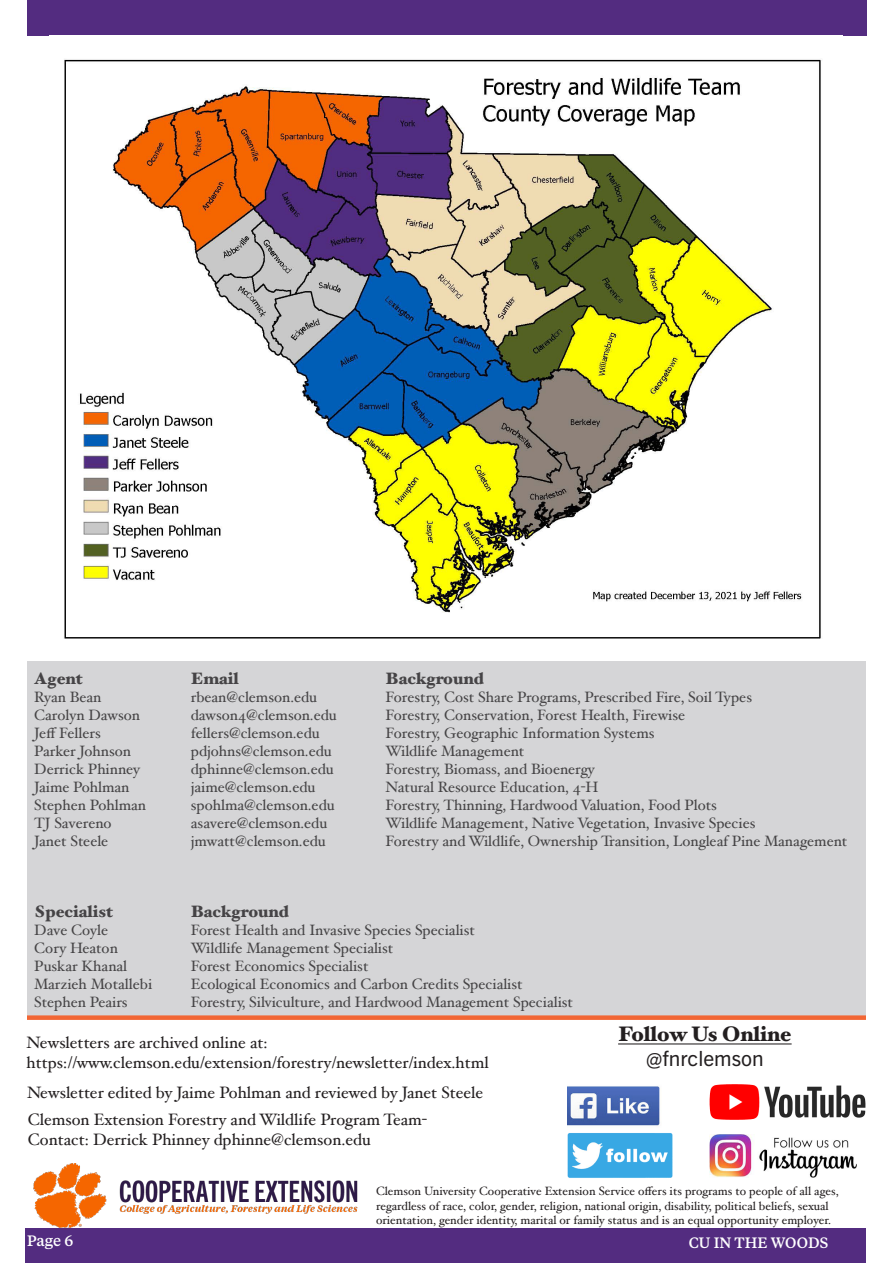
<style>
.page{position:relative;width:893px;height:1263px;background:#fff}
.page>*{position:absolute;margin:0;border:0;box-sizing:border-box;transform-origin:0 0}
.Article_Style{font:900 21px "Hoefler Text";color:#231f20}
.t1{font:21px "Trade Gothic Next LT Pro";color:#231f20}
.Article_Style-2{font:16.5px "Hoefler Text";color:#231f20}
.Article_Style-3{font:900 16.5px "Hoefler Text";color:#231f20}
.Article_Style-4{font:15px "Hoefler Text";color:#231f20}
.t2{font:500 15px "Tiempos Text";color:#fff}
.Caption_Style{font:12px/14.4px "Hoefler Text";color:#231f20}
</style>
<div class="page">
<div style="left:26px;top:1228px;width:840px;height:35px;background:#532c80"></div>
<div style="left:27px;top:0;width:839px;height:35px;background:#532c80"></div>
<img style="left:64px;top:59px;width:758px;height:580px">
<img style="left:33px;top:1163px;width:325px;height:64px">
<div style="left:27px;top:661px;width:839px;height:355px;background:#d5d5d7"></div>
<div style="left:27px;top:1015px;width:839px;height:5px;background:#f26634"></div>
<img style="left:568px;top:1086px;width:92px;height:40px">
<img style="left:709px;top:1135px;width:148px;height:42px">
<img style="left:568px;top:1133px;width:105px;height:45px">
<hr style="left:618px;top:1043px;width:174px;height:1px;background:#231f20">
<img style="left:709px;top:1085px;width:157px;height:35px">
<p class="Article_Style-3" style="left:34px;top:669px;width:50px">Agent</p>
<p class="Article_Style-4" style="left:34px;top:688px;width:69px">Ryan Bean</p>
<p class="Article_Style-4" style="left:34px;top:706px;width:107px">Carolyn Dawson</p>
<p class="Article_Style-4" style="left:34px;top:724px;width:68px">Jeff Fellers</p>
<p class="Article_Style-4" style="left:34px;top:742px;width:98px">Parker Johnson</p>
<p class="Article_Style-4" style="left:34px;top:760px;width:107px">Derrick Phinney</p>
<p class="Article_Style-4" style="left:34px;top:778px;width:97px">Jaime Pohlman</p>
<p class="Article_Style-4" style="left:34px;top:796px;width:113px">Stephen Pohlman</p>
<p class="Article_Style-4" style="left:34px;top:814px;width:79px">TJ Savereno</p>
<p class="Article_Style-4" style="left:34px;top:832px;width:75px">Janet Steele</p>
<p class="Article_Style-3" style="left:191px;top:669px;width:49px">Email</p>
<p class="Article_Style-4" style="left:191px;top:688px;width:128px">rbean@clemson.edu</p>
<p class="Article_Style-4" style="left:191px;top:706px;width:147px">dawson4@clemson.edu</p>
<p class="Article_Style-4" style="left:191px;top:724px;width:130px">fellers@clemson.edu</p>
<p class="Article_Style-4" style="left:191px;top:742px;width:142px">pdjohns@clemson.edu</p>
<p class="Article_Style-4" style="left:191px;top:760px;width:144px">dphinne@clemson.edu</p>
<p class="Article_Style-4" style="left:191px;top:778px;width:126px">jaime@clemson.edu</p>
<p class="Article_Style-4" style="left:191px;top:796px;width:145px">spohlma@clemson.edu</p>
<p class="Article_Style-4" style="left:191px;top:814px;width:138px">asavere@clemson.edu</p>
<p class="Article_Style-4" style="left:191px;top:832px;width:136px">jmwatt@clemson.edu</p>
<p class="Article_Style-3" style="left:386px;top:669px;width:100px">Background</p>
<p class="Article_Style-4" style="left:386px;top:688px;width:368px">Forestry, Cost Share Programs, Prescribed Fire, Soil Types</p>
<p class="Article_Style-4" style="left:386px;top:706px;width:301px">Forestry, Conservation, Forest Health, Firewise</p>
<p class="Article_Style-4" style="left:386px;top:724px;width:270px">Forestry, Geographic Information Systems</p>
<p class="Article_Style-4" style="left:386px;top:742px;width:140px">Wildlife Management</p>
<p class="Article_Style-4" style="left:386px;top:760px;width:211px">Forestry, Biomass, and Bioenergy</p>
<p class="Article_Style-4" style="left:386px;top:778px;width:214px">Natural Resource Education, 4-H</p>
<p class="Article_Style-4" style="left:386px;top:796px;width:333px">Forestry, Thinning, Hardwood Valuation, Food Plots</p>
<p class="Article_Style-4" style="left:386px;top:814px;width:371px">Wildlife Management, Native Vegetation, Invasive Species</p>
<p class="Article_Style-4" style="left:386px;top:832px;width:463px">Forestry and Wildlife, Ownership Transition, Longleaf Pine Management</p>
<p class="Article_Style-3" style="left:191px;top:902px;width:100px">Background</p>
<p class="Article_Style-4" style="left:191px;top:921px;width:286px">Forest Health and Invasive Species Specialist</p>
<p class="Article_Style-4" style="left:191px;top:939px;width:204px">Wildlife Management Specialist</p>
<p class="Article_Style-4" style="left:191px;top:957px;width:179px">Forest Economics Specialist</p>
<p class="Article_Style-4" style="left:191px;top:975px;width:333px">Ecological Economics and Carbon Credits Specialist</p>
<p class="Article_Style-4" style="left:191px;top:993px;width:384px">Forestry, Silviculture, and Hardwood Management Specialist</p>
<p class="Article_Style-2" style="left:27px;top:1033px;width:242px">Newsletters are archived online at:</p>
<p class="Article_Style-2" style="left:27px;top:1052px;width:464px">https://www.clemson.edu/extension/forestry/newsletter/index.html</p>
<p class="Article_Style-2" style="left:27px;top:1083px;width:458px">Newsletter edited by Jaime Pohlman and reviewed by Janet Steele</p>
<p class="Article_Style-2" style="left:28px;top:1109px;width:401px">Clemson Extension Forestry and Wildlife Program Team-</p>
<p class="Article_Style-2" style="left:28px;top:1129px;width:345px">Contact: Derrick Phinney dphinne@clemson.edu</p>
<p class="Caption_Style" style="left:376px;top:1184px;width:464px">Clemson University Cooperative Extension Service offers its programs to people of all ages, regardless of race, color, gender, religion, national origin, disability, political beliefs, sexual orientation, gender identity, marital or family status and is an equal opportunity employer.</p>
<p class="Article_Style-3" style="left:34px;top:902px;width:80px">Specialist</p>
<p class="Article_Style-4" style="left:34px;top:921px;width:75px">Dave Coyle</p>
<p class="Article_Style-4" style="left:34px;top:939px;width:85px">Cory Heaton</p>
<p class="Article_Style-4" style="left:34px;top:957px;width:94px">Puskar Khanal</p>
<p class="Article_Style-4" style="left:34px;top:975px;width:119px">Marzieh Motallebi</p>
<p class="Article_Style-4" style="left:34px;top:993px;width:95px">Stephen Peairs</p>
<p class="Article_Style" style="left:618px;top:1021px;width:175px">Follow Us Online</p>
<p class="t1" style="left:646px;top:1044px;width:119px">@fnrclemson</p>
<p class="t2" style="left:27px;top:1231px;width:48px">Page 6</p>
<p class="t2" style="left:689px;top:1232px;width:141px">CU IN THE WOODS</p>
</div>
